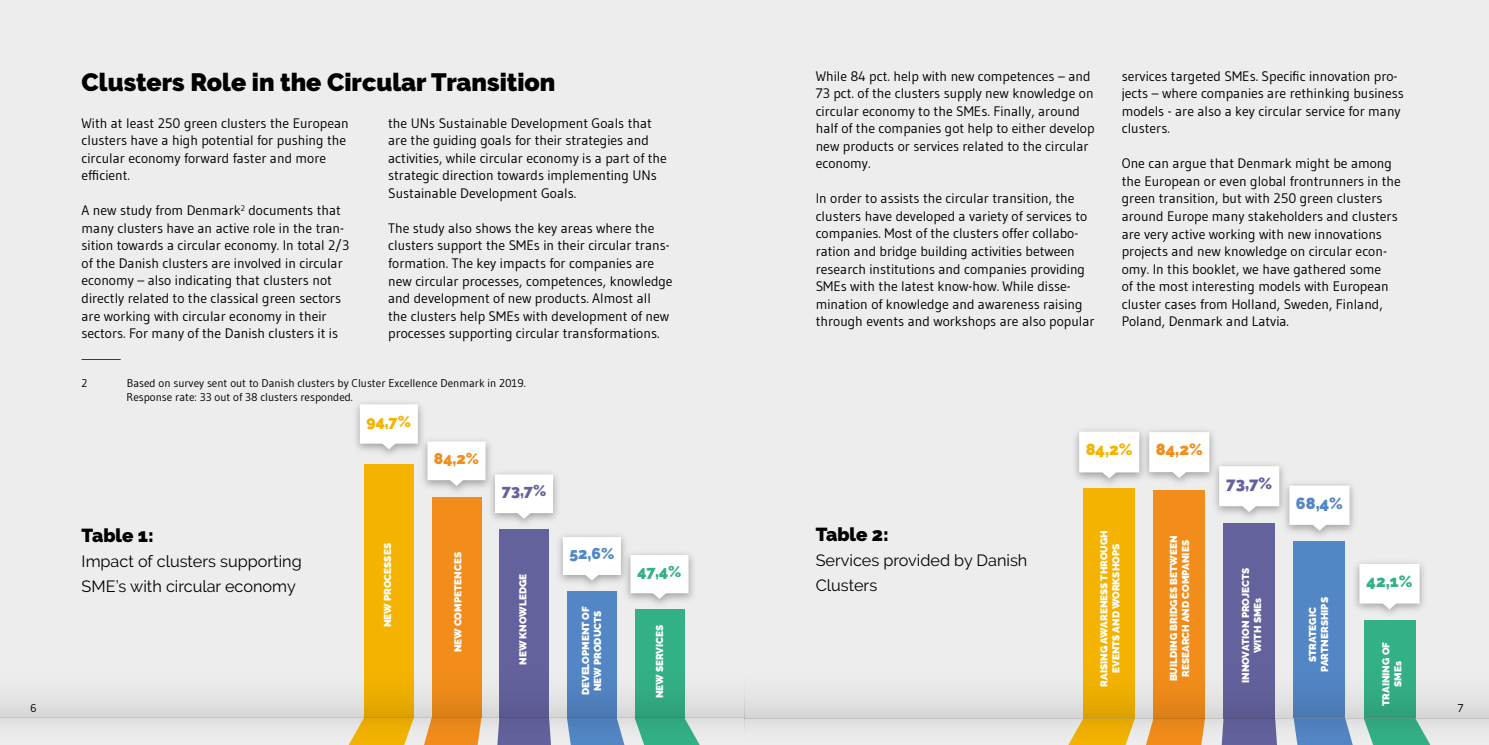
<style>
.page{position:relative;width:1489px;height:745px;background:#fff}
.page>*{position:absolute;margin:0;border:0;box-sizing:border-box;transform-origin:0 0}
.t1{font:900 25px "Raleway";color:#000}
.t2{font:900 18.75px "Raleway";color:#000}
.t3{font:16.25px/25px "Raleway";color:#000}
.t4{font:900 16.12px "Raleway";color:#f4b300}
.t5{font:900 16.12px "Raleway";color:#f28d1b}
.t6{font:900 16.12px "Raleway";color:#64629d}
.t7{font:900 16.12px "Raleway";color:#5386c5}
.t8{font:900 16.12px "Raleway";color:#34b086}
.t9{font:900 15.62px "Raleway";color:#f4b300}
.t10{font:900 15.62px "Raleway";color:#f28d1b}
.t11{font:900 15.62px "Raleway";color:#64629d}
.t12{font:900 15.62px "Raleway";color:#5386c5}
.t13{font:900 15.62px "Raleway";color:#34b086}
.t14{font:13.75px/17.5px "Gudea";color:#000}
.t15{font:11.25px/13.5px "Gudea";color:#000}
.t16{font:900 10px/12px "Raleway";color:#fff;text-align:center}
</style>
<div class="page">
<div style="left:0;top:0;width:744px;height:744px;background:#eeeded"></div>
<div style="left:744px;top:0;width:744px;height:744px;background:#eeeded"></div>
<div style="left:364px;top:464px;width:50px;height:253px;background:#f4b300"></div>
<div style="left:431px;top:497px;width:50px;height:220px;background:#f28d1b"></div>
<div style="left:499px;top:529px;width:50px;height:188px;background:#64629d"></div>
<div style="left:567px;top:591px;width:49px;height:126px;background:#5386c5"></div>
<div style="left:634px;top:609px;width:50px;height:108px;background:#34b086"></div>
<img style="left:356px;top:403px;width:67px;height:52px">
<svg style="left:360px;top:404px;width:58px;height:45px"></svg>
<img style="left:417px;top:433px;width:73px;height:65px">
<svg style="left:427px;top:441px;width:58px;height:44px"></svg>
<img style="left:484px;top:466px;width:74px;height:58px">
<svg style="left:495px;top:474px;width:58px;height:44px"></svg>
<img style="left:559px;top:535px;width:66px;height:58px">
<svg style="left:563px;top:536px;width:58px;height:44px"></svg>
<img style="left:620px;top:546px;width:73px;height:65px">
<svg style="left:630px;top:554px;width:58px;height:44px"></svg>
<svg style="left:0;top:662px;width:744px;height:55px"></svg>
<svg style="left:0;top:717px;width:744px;height:27px"></svg>
<hr style="left:81px;top:359px;width:40px;height:1px;background:#283583">
<div style="left:1083px;top:488px;width:51px;height:229px;background:#f4b300"></div>
<div style="left:1153px;top:489px;width:51px;height:228px;background:#f28d1b"></div>
<div style="left:1223px;top:522px;width:51px;height:195px;background:#64629d"></div>
<div style="left:1293px;top:541px;width:51px;height:176px;background:#5386c5"></div>
<div style="left:1363px;top:620px;width:52px;height:97px;background:#34b086"></div>
<img style="left:1075px;top:430px;width:63px;height:61px">
<svg style="left:1079px;top:431px;width:59px;height:47px"></svg>
<img style="left:1138px;top:430px;width:76px;height:61px">
<svg style="left:1149px;top:432px;width:60px;height:45px"></svg>
<img style="left:1208px;top:457px;width:76px;height:68px">
<svg style="left:1219px;top:466px;width:60px;height:46px"></svg>
<img style="left:1278px;top:476px;width:76px;height:67px">
<svg style="left:1289px;top:485px;width:60px;height:45px"></svg>
<img style="left:1355px;top:562px;width:69px;height:60px">
<svg style="left:1359px;top:563px;width:60px;height:46px"></svg>
<svg style="left:744px;top:660px;width:744px;height:57px"></svg>
<svg style="left:744px;top:717px;width:744px;height:27px"></svg>
<h1 class="t1" style="left:82px;top:68px;width:475px">Clusters Role in the Circular Transition</h1>
<p class="t14" style="left:81px;top:114px;width:269px">With at least 250 green clusters the European clusters have a high potential for pushing the circular economy forward faster and more efficient.</p>
<p class="t14" style="left:81px;top:201px;width:269px">A new study from Denmark<sup>2</sup> documents that many clusters have an active role in the tran&shy;sition towards a circular economy. In total 2/3 of the Danish clusters are involved in circular economy – also indicating that clusters not directly related to the classical green sectors are working with circular economy in their sectors. For many of the Danish clusters it is</p>
<p class="t14" style="left:388px;top:114px;width:280px">the UNs Sustainable Development Goals that are the guiding goals for their strategies and activities, while circular economy is a part of the strategic direction towards implementing UNs Sustainable Development Goals.</p>
<p class="t14" style="left:388px;top:219px;width:286px">The study also shows the key areas where the clusters support the SMEs in their circular trans&shy;formation. The key impacts for companies are new circular processes, competences, knowledge and development of new products. Almost all the clusters help SMEs with development of new processes supporting circular transformations.</p>
<p class="t15" style="left:81px;top:376px;width:7px">2</p>
<p class="t15" style="left:126px;top:376px;width:401px">Based on survey sent out to Danish clusters by Cluster Excellence Denmark in 2019.<br>Response rate: 33 out of 38 clusters responded.</p>
<p class="t9" style="left:366px;top:412px;width:46px">94,7%</p>
<p class="t10" style="left:434px;top:449px;width:47px">84,2%</p>
<p class="t11" style="left:502px;top:481px;width:46px">73,7%</p>
<p class="t14" style="left:815px;top:67px;width:280px">While 84 pct. help with new competences – and 73 pct. of the clusters supply new knowledge on circular economy to the SMEs. Finally, around half of the companies got help to either develop new products or services related to the circular economy.</p>
<p class="t14" style="left:815px;top:189px;width:280px">In order to assists the circular transition, the clusters have developed a variety of services to companies. Most of the clusters offer collabo&shy;ration and bridge building activities between research institutions and companies providing SMEs with the latest know-how. While disse&shy;mination of knowledge and awareness raising through events and workshops are also popular</p>
<p class="t14" style="left:1121px;top:67px;width:283px">services targeted SMEs. Specific innovation pro&shy;jects – where companies are rethinking business models - are also a key circular service for many clusters.</p>
<p class="t14" style="left:1121px;top:154px;width:281px">One can argue that Denmark might be among the European or even global frontrunners in the green transition, but with 250 green clusters around Europe many stakeholders and clusters are very active working with new innovations projects and new knowledge on circular econ&shy;omy. In this booklet, we have gathered some<br>of the most interesting models with European cluster cases from Holland, Sweden, Finland, Poland, Denmark and Latvia.</p>
<p class="t4" style="left:1085px;top:440px;width:48px">84,2%</p>
<p class="t5" style="left:1155px;top:440px;width:48px">84,2%</p>
<p class="t6" style="left:1225px;top:473px;width:48px">73,7%</p>
<p class="t7" style="left:1295px;top:493px;width:49px">68,4%</p>
<h2 class="t2" style="left:815px;top:523px;width:75px">Table 2:</h2>
<p class="t3" style="left:815px;top:547px;width:213px">Services provided by Danish<br>Clusters</p>
<h2 class="t2" style="left:82px;top:524px;width:74px">Table 1:</h2>
<p class="t3" style="left:82px;top:548px;width:221px">Impact of clusters supporting<br>SME’s with circular economy</p>
<p class="t16" style="left:1097px;top:686px;width:158px;rotate:-90deg">RAISING AWARENESS THROUGH<br>EVENTS AND WORKSHOPS</p>
<p class="t16" style="left:1167px;top:681px;width:147px;rotate:-90deg">BUILDING BRIDGES BETWEEN<br>RESEARCH AND COMPANIES</p>
<p class="t16" style="left:381px;top:627px;width:85px;rotate:-90deg">NEW PROCESSES</p>
<p class="t12" style="left:569px;top:544px;width:46px">52,6%</p>
<p class="t16" style="left:452px;top:652px;width:101px;rotate:-90deg">NEW COMPETENCES</p>
<p class="t13" style="left:637px;top:562px;width:46px">47,4%</p>
<p class="t16" style="left:1239px;top:682px;width:117px;rotate:-90deg">INNOVATION PROJECTS<br>WITH SMEs</p>
<p class="t16" style="left:517px;top:664px;width:92px;rotate:-90deg">NEW KNOWLEDGE</p>
<p class="t8" style="left:1366px;top:571px;width:47px">42,1%</p>
<p class="t16" style="left:1306px;top:671px;width:76px;rotate:-90deg">STRATEGIC<br>PARTNERSHIPS</p>
<p class="t16" style="left:579px;top:695px;width:90px;rotate:-90deg">DEVELOPMENT OF<br>NEW PRODUCTS</p>
<p class="t16" style="left:653px;top:698px;width:75px;rotate:-90deg">NEW SERVICES</p>
<p class="t16" style="left:1379px;top:705px;width:65px;rotate:-90deg">TRAINING OF<br>SMEs</p>
<p class="t15" style="left:30px;top:700px;width:8px">6</p>
<p class="t15" style="left:1457px;top:700px;width:7px">7</p>
</div>
